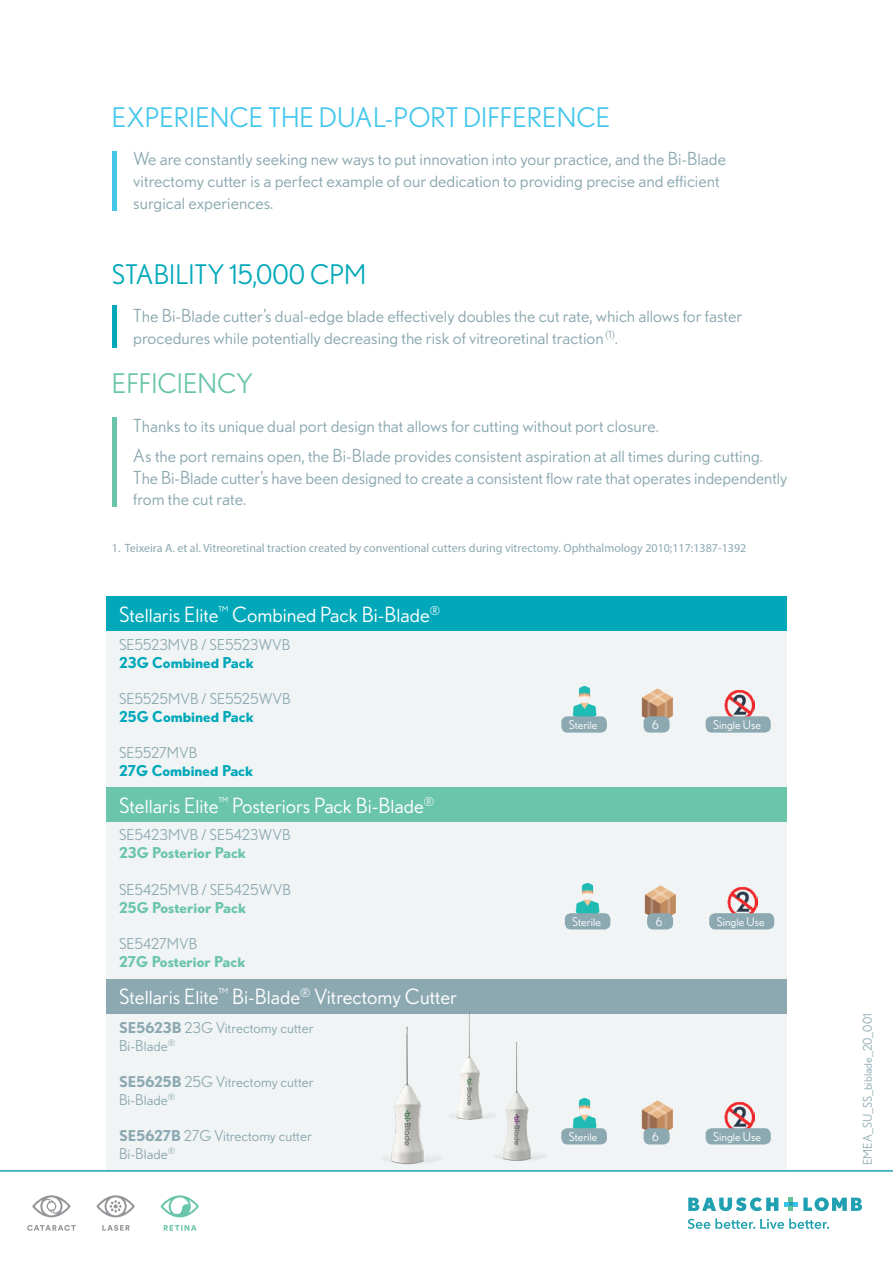
<style>
.page{position:relative;width:893px;height:1263px;background:#fff}
.page>*{position:absolute;margin:0;border:0;box-sizing:border-box;transform-origin:0 0}
.t1{font:27px "Nobel BL";color:#45c7ec}
.t2{font:27px "Nobel BL";color:#00a8b9}
.t3{font:27px "Nobel BL";color:#6ac5aa}
.t4{font:21px "Nobel BL";color:#fff}
.t5{font:18px/21.6px "Nobel BL";color:#8ca9b1}
.t6{font:15px "Nobel BL";color:#8ca9b1}
.t7{font:700 15px "Nobel BL";color:#6ac5aa}
.t8{font:700 15px "Nobel BL";color:#00a8b9}
.t9{font:12px "Myriad Pro";color:#8ca9b1}
.t10{font:12px "Nobel BL";color:#fff}
.t11{font:12px "Nobel BL";color:#8ca9b1}
.s1{font-weight:700}
</style>
<div class="page">
<div style="left:106px;top:597px;width:681px;height:574px;background:#f1f4f5"></div>
<svg style="left:688px;top:1197px;width:90px;height:14px"></svg>
<svg style="left:803px;top:1197px;width:59px;height:14px"></svg>
<svg style="left:784px;top:1197px;width:13px;height:14px"></svg>
<svg style="left:688px;top:1218px;width:141px;height:11px"></svg>
<hr style="left:0;top:1170px;width:893px;height:2px;background:#209fae">
<svg style="left:27px;top:1225px;width:49px;height:6px"></svg>
<svg style="left:32px;top:1195px;width:39px;height:22px"></svg>
<svg style="left:102px;top:1225px;width:28px;height:6px"></svg>
<svg style="left:97px;top:1195px;width:38px;height:22px"></svg>
<svg style="left:164px;top:1225px;width:33px;height:6px"></svg>
<svg style="left:161px;top:1195px;width:38px;height:22px"></svg>
<hr style="left:112px;top:305px;width:4px;height:43px;background:#00a8b9">
<hr style="left:112px;top:151px;width:4px;height:60px;background:#45c7ec">
<hr style="left:112px;top:418px;width:4px;height:89px;background:#6ac5aa">
<div style="left:106px;top:596px;width:681px;height:35px;background:#00a8b9"></div>
<div style="left:106px;top:787px;width:681px;height:35px;background:#6ac5aa"></div>
<div style="left:106px;top:979px;width:681px;height:34px;background:#8ca9b1"></div>
<img style="left:572px;top:1099px;width:182px;height:37px">
<div style="left:643px;top:1128px;width:27px;height:16px;background:#8ca9b1;border-radius:6px"></div>
<div style="left:561px;top:1128px;width:46px;height:16px;background:#8ca9b1;border-radius:6px"></div>
<img style="left:576px;top:884px;width:182px;height:37px">
<div style="left:647px;top:913px;width:26px;height:16px;background:#8ca9b1;border-radius:6px"></div>
<div style="left:565px;top:913px;width:45px;height:16px;background:#8ca9b1;border-radius:6px"></div>
<div style="left:709px;top:913px;width:65px;height:16px;background:#8ca9b1;border-radius:6px"></div>
<img style="left:572px;top:687px;width:182px;height:37px">
<div style="left:643px;top:716px;width:27px;height:17px;background:#8ca9b1;border-radius:6px"></div>
<div style="left:561px;top:716px;width:46px;height:17px;background:#8ca9b1;border-radius:6px"></div>
<div style="left:706px;top:716px;width:65px;height:17px;background:#8ca9b1;border-radius:6px"></div>
<div style="left:706px;top:1128px;width:65px;height:16px;background:#8ca9b1;border-radius:6px"></div>
<img style="left:485px;top:1013px;width:70px;height:159px">
<img style="left:369px;top:1011px;width:116px;height:161px">
<p class="t1" style="left:112px;top:102px;width:500px">EXPERIENCE THE DUAL-PORT DIFFERENCE</p>
<p class="t5" style="left:133px;top:148px;width:594px">We are constantly seeking new ways to put innovation into your practice, and the Bi-Blade vitrectomy cutter is a perfect example of our dedication to providing precise and efficient surgical experiences.</p>
<p class="t2" style="left:112px;top:259px;width:256px">STABILITY 15,000 CPM</p>
<p class="t5" style="left:133px;top:305px;width:611px">The Bi-Blade cutter’s dual-edge blade effectively doubles the cut rate, which allows for faster procedures while potentially decreasing the risk of vitreoretinal traction <sup>(1)</sup>.</p>
<p class="t3" style="left:112px;top:368px;width:143px">EFFICIENCY</p>
<p class="t5" style="left:133px;top:414px;width:527px">Thanks to its unique dual port design that allows for cutting without port closure.</p>
<p class="t5" style="left:133px;top:444px;width:656px">As the port remains open, the Bi-Blade provides consistent aspiration at all times during cutting.<br>The Bi-Blade cutter’s have been designed to create a consistent flow rate that operates independently from the cut rate.</p>
<p class="t9" style="left:112px;top:541px;width:636px">1. Teixeira A. et al. Vitreoretinal traction created by conventional cutters during vitrectomy. Ophthalmology 2010;117:1387-1392</p>
<p class="t4" style="left:119px;top:602px;width:323px">Stellaris Elite<sup>™</sup> Combined Pack Bi-Blade<sup>®</sup></p>
<p class="t6" style="left:119px;top:636px;width:173px">SE5523MVB / SE5523WVB</p>
<p class="t8" style="left:119px;top:653px;width:136px">23G Combined Pack</p>
<p class="t6" style="left:119px;top:690px;width:173px">SE5525MVB / SE5525WVB</p>
<p class="t8" style="left:119px;top:707px;width:136px">25G Combined Pack</p>
<p class="t6" style="left:119px;top:744px;width:80px">SE5527MVB</p>
<p class="t8" style="left:119px;top:761px;width:136px">27G Combined Pack</p>
<p class="t4" style="left:119px;top:794px;width:317px">Stellaris Elite<sup>™</sup> Posteriors Pack Bi-Blade<sup>®</sup></p>
<p class="t6" style="left:119px;top:826px;width:173px">SE5423MVB / SE5423WVB</p>
<p class="t7" style="left:119px;top:844px;width:129px">23G Posterior Pack</p>
<p class="t6" style="left:119px;top:880px;width:173px">SE5425MVB / SE5425WVB</p>
<p class="t7" style="left:119px;top:898px;width:129px">25G Posterior Pack</p>
<p class="t6" style="left:119px;top:934px;width:80px">SE5427MVB</p>
<p class="t7" style="left:119px;top:952px;width:128px">27G Posterior Pack</p>
<p class="t4" style="left:119px;top:985px;width:340px">Stellaris Elite<sup>™</sup> Bi-Blade<sup>®</sup> Vitrectomy Cutter</p>
<p class="t6" style="left:119px;top:1019px;width:196px"><span class="s1">SE5623B</span> 23G Vitrectomy cutter</p>
<p class="t6" style="left:119px;top:1037px;width:57px">Bi-Blade<sup>®</sup></p>
<p class="t6" style="left:119px;top:1073px;width:196px"><span class="s1">SE5625B</span> 25G Vitrectomy cutter</p>
<p class="t6" style="left:119px;top:1091px;width:57px">Bi-Blade<sup>®</sup></p>
<p class="t6" style="left:119px;top:1127px;width:194px"><span class="s1">SE5627B</span> 27G Vitrectomy cutter</p>
<p class="t6" style="left:119px;top:1145px;width:57px">Bi-Blade<sup>®</sup></p>
<p class="t10" style="left:569px;top:718px;width:30px">Sterile</p>
<p class="t10" style="left:652px;top:718px;width:8px">6</p>
<p class="t10" style="left:713px;top:718px;width:49px">Single Use</p>
<p class="t10" style="left:572px;top:915px;width:30px">Sterile</p>
<p class="t10" style="left:656px;top:915px;width:8px">6</p>
<p class="t10" style="left:717px;top:915px;width:49px">Single Use</p>
<p class="t10" style="left:569px;top:1130px;width:30px">Sterile</p>
<p class="t10" style="left:652px;top:1130px;width:8px">6</p>
<p class="t10" style="left:713px;top:1130px;width:49px">Single Use</p>
<p class="t11" style="left:861px;top:1165px;width:153px;rotate:-90deg">EMEA_SU_SS_biblade_20_001</p>
</div>
